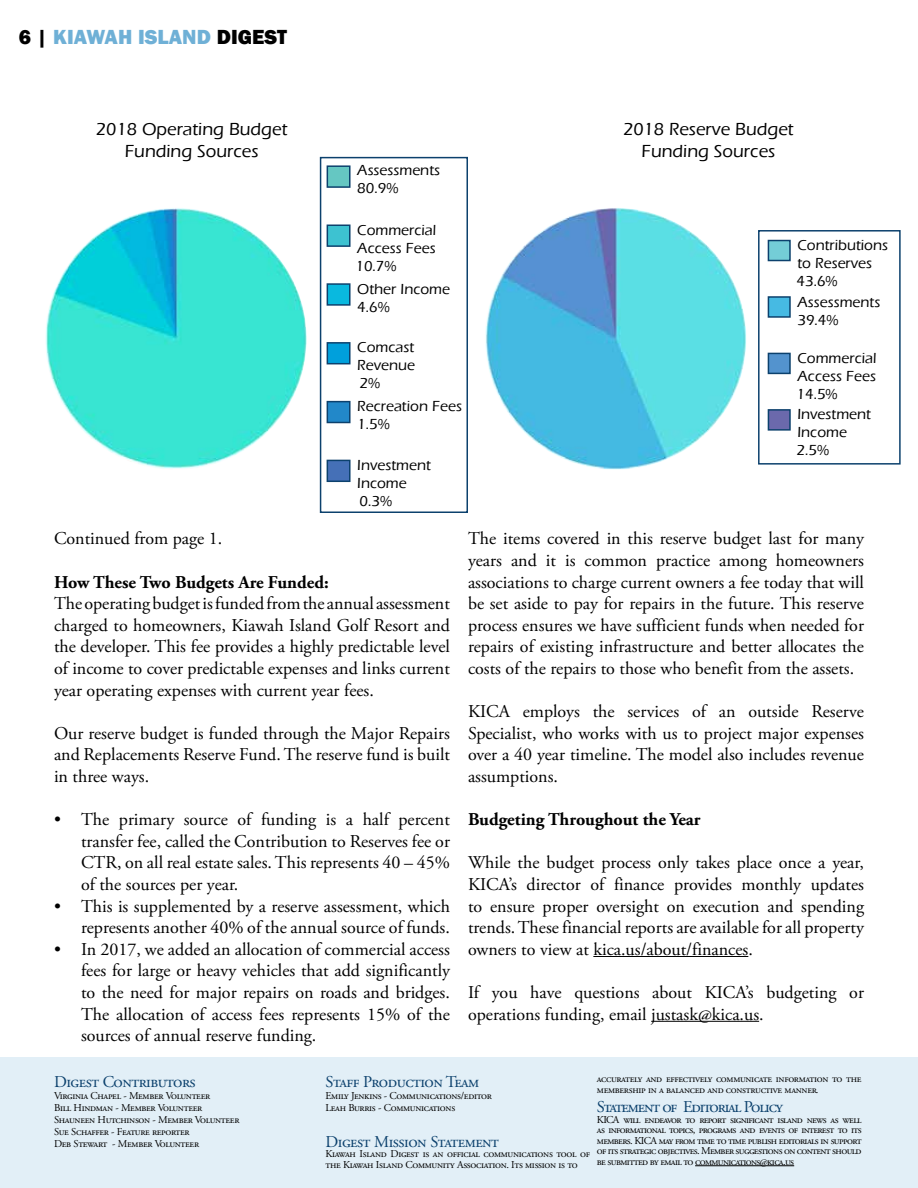
<style>
.page{position:relative;width:918px;height:1188px;background:#fff}
.page>*{position:absolute;margin:0;border:0;box-sizing:border-box;transform-origin:0 0}
.t1{font:800 21px "Franklin Gothic";color:#6fb0d6}
.t2{font:18px/21.6px "Adobe Garamond Pro";letter-spacing:-.01em;color:#000;text-align:justify}
.t3{font:500 18px/21.6px "Eras ITC";color:#000;text-align:center}
.t4{font:700 18px "Adobe Garamond Pro";color:#000}
.t5{font:16.5px "Adobe Garamond Pro";letter-spacing:-.03em;color:#0c416d}
.t6{font:16.5px "Adobe Garamond Pro";letter-spacing:-.07em;color:#0c416d}
.t7{font:500 15px/18px "Eras ITC";color:#000}
.t8{font:10.5px/10.5px "Adobe Garamond Pro";letter-spacing:-.03em;color:#000}
.s1{color:#000}
</style>
<div class="page">
<div style="left:0;top:1058px;width:918px;height:130px;background:#e2eff7"></div>
<hr style="left:695px;top:1165px;width:99px;height:1px;background:#000">
<hr style="left:593px;top:956px;width:155px;height:1px;background:#000">
<hr style="left:651px;top:1021px;width:108px;height:1px;background:#000">
<img style="left:485px;top:208px;width:261px;height:262px;border-radius:131px">
<img style="left:45px;top:208px;width:262px;height:262px;border-radius:131px">
<div style="left:327px;top:165px;width:24px;height:23px;background:#65c7c2;border:2px solid #0c416d"></div>
<div style="left:327px;top:225px;width:24px;height:22px;background:#3dc2d1;border:2px solid #0c416d"></div>
<div style="left:327px;top:342px;width:24px;height:22px;background:#00a0dc;border:2px solid #0c416d"></div>
<div style="left:327px;top:283px;width:24px;height:23px;background:#09b9df;border:2px solid #0c416d"></div>
<div style="left:327px;top:401px;width:24px;height:22px;background:#2288c9;border:2px solid #0c416d"></div>
<div style="left:327px;top:460px;width:24px;height:22px;background:#4570b7;border:2px solid #0c416d"></div>
<div style="left:320px;top:157px;width:148px;height:356px;border:2px solid #0c416d"></div>
<div style="left:768px;top:240px;width:23px;height:21px;background:#74cdd7;border:2px solid #0c416d"></div>
<div style="left:768px;top:409px;width:23px;height:22px;background:#6b69ac;border:2px solid #0c416d"></div>
<div style="left:768px;top:353px;width:23px;height:21px;background:#5393ce;border:2px solid #0c416d"></div>
<div style="left:768px;top:296px;width:23px;height:22px;background:#46bae3;border:2px solid #0c416d"></div>
<div style="left:758px;top:230px;width:143px;height:235px;border:2px solid #0c416d"></div>
<p class="t1" style="left:19px;top:24px;width:270px"><span class="s1">6 |</span> KIAWAH ISLAND <span class="s1">DIGEST</span></p>
<p class="t3" style="left:96px;top:119px;width:193px">2018 Operating Budget<br>Funding Sources</p>
<p class="t3" style="left:623px;top:119px;width:172px">2018 Reserve Budget<br>Funding Sources</p>
<p class="t7" style="left:357px;top:162px;width:84px">Assessments<br>80.9%</p>
<p class="t7" style="left:355px;top:221px;width:82px;text-align:justify">Commercial Access Fees 10.7%</p>
<p class="t7" style="left:357px;top:280px;width:94px">Other Income<br>4.6%</p>
<p class="t7" style="left:357px;top:338px;width:59px;text-align:justify">Comcast Revenue 2%</p>
<p class="t7" style="left:357px;top:397px;width:106px">Recreation Fees<br>1.5%</p>
<p class="t7" style="left:357px;top:456px;width:75px">Investment<br>Income<br>0.3%</p>
<p class="t7" style="left:797px;top:236px;width:93px">Contributions to Reserves<br>43.6%</p>
<p class="t7" style="left:797px;top:293px;width:84px">Assessments<br>39.4%</p>
<p class="t7" style="left:797px;top:349px;width:81px;text-align:justify">Commercial Access Fees 14.5%</p>
<p class="t7" style="left:797px;top:406px;width:76px">Investment<br>Income<br>2.5%</p>
<p class="t2" style="left:54px;top:528px;width:170px">Continued from page 1.</p>
<p class="t4" style="left:54px;top:571px;width:276px">How These Two Budgets Are Funded:</p>
<p class="t2" style="left:54px;top:593px;width:398px">The operating budget is funded from the annual assessment charged to homeowners, Kiawah Island Golf Resort and the developer. This fee provides a highly predictable level of income to cover predictable expenses and links current year operating expenses with current year fees.</p>
<p class="t2" style="left:54px;top:723px;width:398px">Our reserve budget is funded through the Major Repairs and Replacements Reserve Fund. The reserve fund is built in three ways.</p>
<p class="t2" style="left:81px;top:809px;width:370px;text-indent:-27px">• The primary source of funding is a half percent transfer fee, called the Contribution to Reserves fee or CTR, on all real estate sales. This represents 40 – 45% of the sources per year.</p>
<p class="t2" style="left:54px;top:896px;width:398px;text-align:right">• This is supplemented by a reserve assessment, which represents another 40% of the annual source of funds.</p>
<p class="t2" style="left:81px;top:939px;width:370px;text-indent:-27px">• In 2017, we added an allocation of commercial access fees for large or heavy vehicles that add significantly to the need for major repairs on roads and bridges.<br>The allocation of access fees represents 15% of the sources of annual reserve funding.</p>
<p class="t2" style="left:468px;top:528px;width:398px">The items covered in this reserve budget last for many years and it is common practice among homeowners associations to charge current owners a fee today that will be set aside to pay for repairs in the future. This reserve process ensures we have sufficient funds when needed for repairs of existing infrastructure and better allocates the costs of the repairs to those who benefit from the assets.</p>
<p class="t2" style="left:468px;top:701px;width:398px">KICA employs the services of an outside Reserve Specialist, who works with us to project major expenses over a 40 year timeline. The model also includes revenue assumptions.</p>
<p class="t4" style="left:468px;top:809px;width:234px">Budgeting Throughout the Year</p>
<p class="t2" style="left:468px;top:852px;width:398px">While the budget process only takes place once a year, KICA’s director of finance provides monthly updates to ensure proper oversight on execution and spending trends. These financial reports are available for all property owners to view at kica.us/about/finances.</p>
<p class="t2" style="left:468px;top:982px;width:397px">If you have questions about KICA’s budgeting or operations funding, email justask@kica.us.</p>
<p class="t5" style="left:54px;top:1071px;width:143px">Digest Contributors</p>
<p class="t8" style="left:54px;top:1090px;width:187px;line-height:12px">Virginia Chapel - Member Volunteer<br>Bill Hindman - Member Volunteer Shauneen Hutchinson - Member Volunteer Sue Schaffer - Feature reporter<br>Deb Stewart - Member Volunteer</p>
<p class="t5" style="left:325px;top:1071px;width:155px">Staff Production Team</p>
<p class="t8" style="left:325px;top:1090px;width:168px;line-height:12px">Emily Jenkins - Communications/editor<br>Leah Burris - Communications</p>
<p class="t5" style="left:325px;top:1131px;width:175px">Digest Mission Statement</p>
<p class="t8" style="left:325px;top:1149px;width:266px">Kiawah Island Digest is an official communications tool of the Kiawah Island Community Association. Its mission is to</p>
<p class="t8" style="left:597px;top:1074px;width:266px">accurately and effectively communicate information to the membership in a balanced and constructive manner.</p>
<p class="t6" style="left:597px;top:1097px;width:188px">Statement of Editorial Policy</p>
<p class="t8" style="left:597px;top:1115px;width:266px;text-align:justify">KICA will endeavor to report significant island news as well as informational topics, programs and events of interest to its members. KICA may from time to time publish editorials in support of its strategic objectives. Member suggestions on content should be submitted by email to communications@kica.us</p>
</div>
